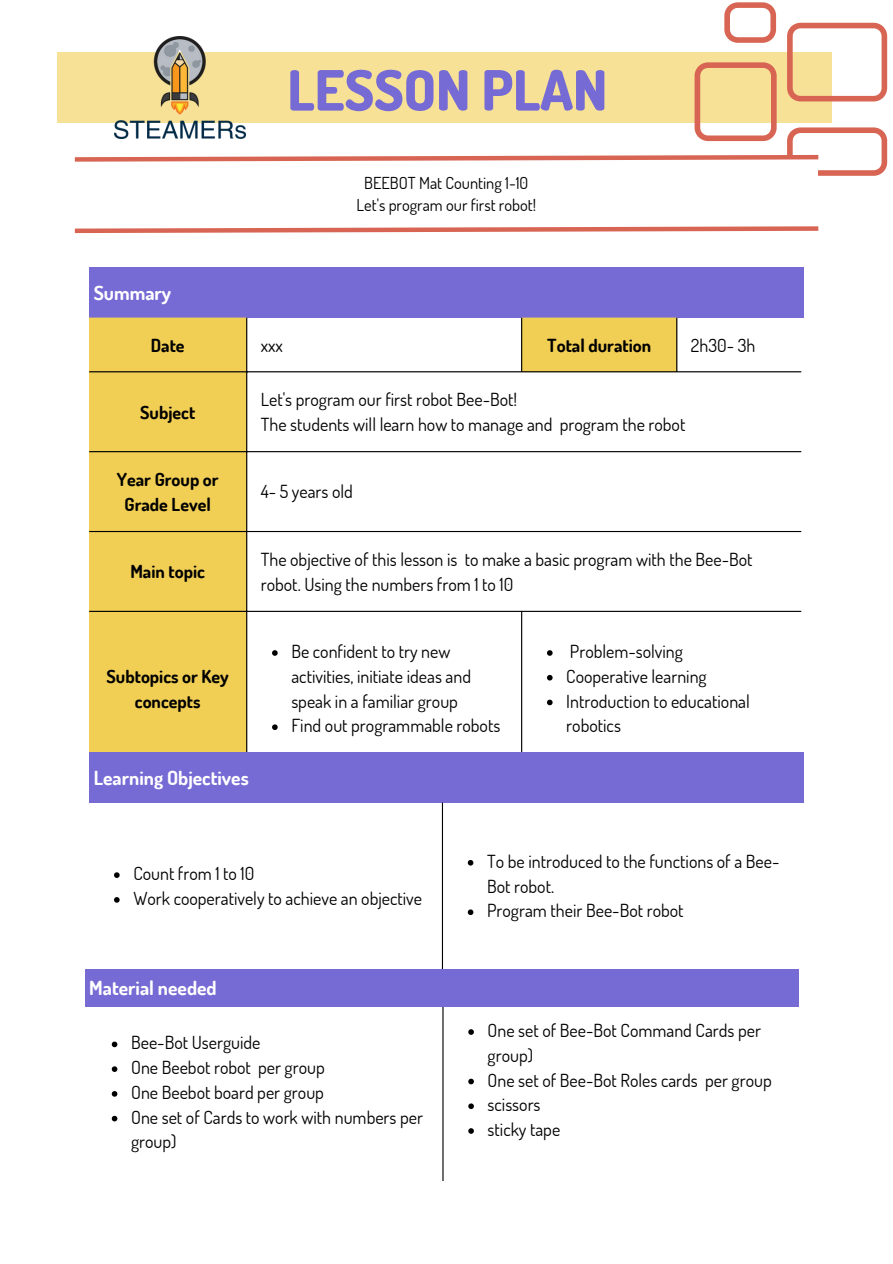
<style>
.page{position:relative;width:893px;height:1264px;background:#fff}
.page>*{position:absolute;margin:0;border:0;box-sizing:border-box;transform-origin:0 0}
.t1{font:800 55.5px "Dosis";color:#766ad4}
.t2{font:700 19.5px "Dosis";color:#fff}
.t3{font:18px/24.8px "Dosis";color:#000}
.t4{font:700 18px/24.8px "Dosis";color:#000;text-align:center}
.t5{font:16.5px/22.5px "Dosis";color:#000;text-align:center}
</style>
<div class="page">
<div style="left:89px;top:267px;width:714px;height:50px;background:#766ad4"></div>
<svg style="left:89px;top:318px;width:588px;height:434px"></svg>
<svg style="left:272px;top:650px;width:6px;height:5px"></svg>
<svg style="left:272px;top:724px;width:6px;height:6px"></svg>
<svg style="left:547px;top:650px;width:5px;height:5px"></svg>
<svg style="left:547px;top:675px;width:5px;height:5px"></svg>
<svg style="left:547px;top:699px;width:5px;height:6px"></svg>
<hr style="left:246px;top:318px;width:1px;height:445px;background:#000">
<hr style="left:521px;top:318px;width:1px;height:53px;background:#000">
<hr style="left:521px;top:612px;width:1px;height:151px;background:#000">
<hr style="left:676px;top:318px;width:1px;height:53px;background:#000">
<hr style="left:89px;top:371px;width:712px;height:1px;background:#000">
<hr style="left:89px;top:451px;width:712px;height:1px;background:#000">
<hr style="left:89px;top:531px;width:712px;height:1px;background:#000">
<hr style="left:89px;top:611px;width:712px;height:1px;background:#000">
<div style="left:89px;top:752px;width:714px;height:50px;background:#766ad4"></div>
<svg style="left:70px;top:2px;width:817px;height:174px"></svg>
<svg style="left:74px;top:226px;width:745px;height:8px"></svg>
<img style="left:114px;top:36px;width:131px;height:102px">
<svg style="left:114px;top:872px;width:6px;height:6px"></svg>
<svg style="left:114px;top:897px;width:6px;height:5px"></svg>
<svg style="left:467px;top:860px;width:6px;height:5px"></svg>
<svg style="left:467px;top:909px;width:6px;height:6px"></svg>
<hr style="left:442px;top:802px;width:1px;height:167px;background:#000">
<svg style="left:112px;top:1041px;width:5px;height:6px"></svg>
<svg style="left:112px;top:1066px;width:5px;height:5px"></svg>
<svg style="left:112px;top:1091px;width:5px;height:5px"></svg>
<svg style="left:112px;top:1115px;width:5px;height:6px"></svg>
<svg style="left:468px;top:1029px;width:6px;height:5px"></svg>
<svg style="left:468px;top:1078px;width:6px;height:6px"></svg>
<svg style="left:468px;top:1103px;width:6px;height:6px"></svg>
<svg style="left:468px;top:1128px;width:6px;height:5px"></svg>
<hr style="left:442px;top:1003px;width:1px;height:177px;background:#000">
<div style="left:85px;top:969px;width:713px;height:37px;background:#766ad4"></div>
<h1 class="t1" style="left:287px;top:54px;width:321px">LESSON PLAN</h1>
<p class="t5" style="left:356px;top:171px;width:181px">BEEBOT Mat Counting 1-10<br>Let's program our first robot!</p>
<p class="t2" style="left:94px;top:280px;width:79px">Summary</p>
<p class="t4" style="left:151px;top:332px;width:35px">Date</p>
<p class="t3" style="left:261px;top:332px;width:24px">xxx</p>
<p class="t4" style="left:547px;top:332px;width:105px">Total duration</p>
<p class="t3" style="left:690px;top:332px;width:66px">2h30- 3h</p>
<p class="t4" style="left:140px;top:399px;width:57px">Subject</p>
<p class="t3" style="left:261px;top:386px;width:426px">Let's program our first robot Bee-Bot!<br>The students will learn how to manage and program the robot</p>
<p class="t4" style="left:117px;top:466px;width:103px">Year Group or<br>Grade Level</p>
<p class="t3" style="left:261px;top:479px;width:94px">4- 5 years old</p>
<p class="t4" style="left:130px;top:558px;width:76px">Main topic</p>
<p class="t3" style="left:261px;top:546px;width:493px">The objective of this lesson is to make a basic program with the Bee-Bot robot. Using the numbers from 1 to 10</p>
<p class="t4" style="left:107px;top:663px;width:124px">Subtopics or Key concepts</p>
<p class="t2" style="left:94px;top:764px;width:156px">Learning Objectives</p>
<p class="t3" style="left:291px;top:638px;width:210px">Be confident to try new activities, initiate ideas and speak in a familiar group<br>Find out programmable robots</p>
<p class="t3" style="left:566px;top:638px;width:185px">Problem-solving<br>Cooperative learning<br>Introduction to educational robotics</p>
<p class="t3" style="left:133px;top:860px;width:290px">Count from 1 to 10<br>Work cooperatively to achieve an objective</p>
<p class="t2" style="left:89px;top:975px;width:129px">Material needed</p>
<p class="t3" style="left:131px;top:1029px;width:293px">Bee-Bot Userguide<br>One Beebot robot per group<br>One Beebot board per group<br>One set of Cards to work with numbers per group)</p>
<p class="t3" style="left:487px;top:848px;width:294px">To be introduced to the functions of a Bee-<br>Bot robot.<br>Program their Bee-Bot robot</p>
<p class="t3" style="left:487px;top:1017px;width:285px">One set of Bee-Bot Command Cards per group)<br>One set of Bee-Bot Roles cards per group scissors<br>sticky tape</p>
</div>
